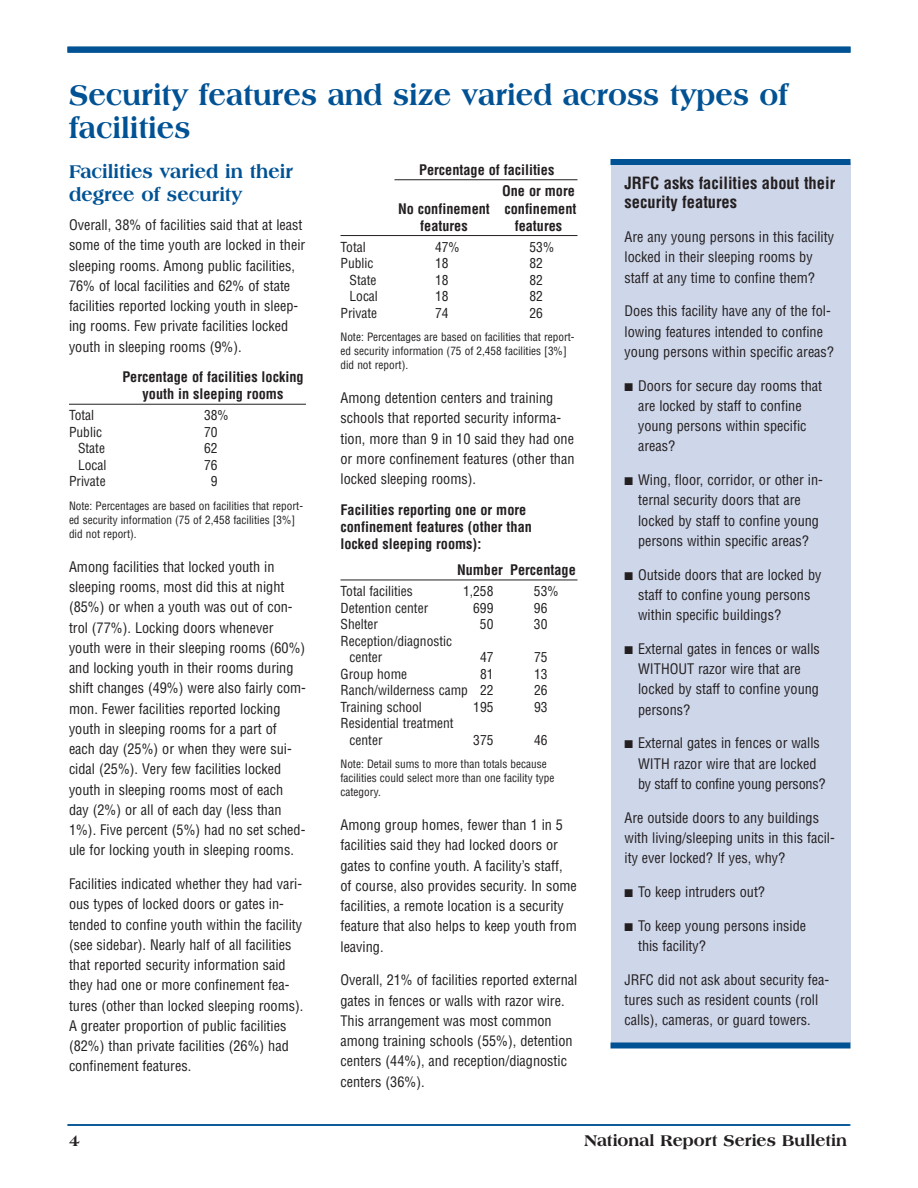
<style>
.page{position:relative;width:918px;height:1188px;background:#fff}
.page>*{position:absolute;margin:0;border:0;box-sizing:border-box;transform-origin:0 0}
.t1{font:800 30px/33px "Americana BT";color:#005294;scale:.95 1}
.t2{font:800 19.5px/22.5px "Americana BT";color:#005294;scale:.95 1}
.t3{font:700 condensed 16.5px/19.8px "Helvetica";color:#231f20}
.t4{font:800 16.5px "Americana BT";color:#231f20}
.t5{font:condensed 14.25px/20.2px "Helvetica";color:#231f20}
.t6{font:700 condensed 14.25px/17.1px "Helvetica";color:#231f20;text-align:center}
.t7{font:condensed 13.5px "Helvetica";color:#231f20}
.t8{font:condensed 11.25px/14.2px "Helvetica";color:#231f20}
</style>
<div class="page">
<div style="left:611px;top:162px;width:239px;height:881px;background:#ced6e9"></div>
<hr style="left:68px;top:1124px;width:782px;height:2px;background:#005294">
<div style="left:68px;top:47px;width:782px;height:6px;background:#005294"></div>
<hr style="left:394px;top:179px;width:184px;height:1px;background:#231f20">
<hr style="left:340px;top:235px;width:238px;height:1px;background:#231f20">
<hr style="left:340px;top:580px;width:238px;height:1px;background:#231f20">
<div style="left:610px;top:159px;width:240px;height:6px;background:#005294"></div>
<div style="left:610px;top:1042px;width:240px;height:6px;background:#005294"></div>
<hr style="left:69px;top:404px;width:237px;height:1px;background:#231f20">
<p class="t1" style="left:69px;top:78px;width:759px">Security features and size varied across types of facilities</p>
<p class="t2" style="left:69px;top:160px;width:237px">Facilities varied in their degree of security</p>
<p class="t5" style="left:69px;top:215px;width:238px">Overall, 38% of facilities said that at least some of the time youth are locked in their sleeping rooms. Among public facilities, 76% of local facilities and 62% of state facilities reported locking youth in sleep&shy;ing rooms. Few private facilities locked youth in sleeping rooms (9%).</p>
<p class="t6" style="left:122px;top:368px;width:183px">Percentage of facilities locking youth in sleeping rooms</p>
<p class="t7" style="left:69px;top:407px;width:27px">Total</p>
<p class="t7" style="left:204px;top:407px;width:26px">38%</p>
<p class="t7" style="left:69px;top:423px;width:34px">Public</p>
<p class="t7" style="left:204px;top:423px;width:15px">70</p>
<p class="t7" style="left:78px;top:440px;width:28px">State</p>
<p class="t7" style="left:204px;top:440px;width:15px">62</p>
<p class="t7" style="left:78px;top:456px;width:30px">Local</p>
<p class="t7" style="left:204px;top:456px;width:15px">76</p>
<p class="t7" style="left:69px;top:473px;width:38px">Private</p>
<p class="t7" style="left:211px;top:473px;width:8px">9</p>
<p class="t8" style="left:69px;top:498px;width:236px">Note: Percentages are based on facilities that report&shy;ed security information (75 of 2,458 facilities [3%] did not report).</p>
<p class="t5" style="left:69px;top:556px;width:238px">Among facilities that locked youth in sleeping rooms, most did this at night (85%) or when a youth was out of con&shy;trol (77%). Locking doors whenever youth were in their sleeping rooms (60%) and locking youth in their rooms during shift changes (49%) were also fairly com&shy;mon. Fewer facilities reported locking youth in sleeping rooms for a part of each day (25%) or when they were sui&shy;cidal (25%). Very few facilities locked youth in sleeping rooms most of each day (2%) or all of each day (less than 1%). Five percent (5%) had no set sched&shy;ule for locking youth in sleeping rooms.</p>
<p class="t5" style="left:69px;top:874px;width:236px">Facilities indicated whether they had vari&shy;ous types of locked doors or gates in&shy;tended to confine youth within the facility (see sidebar). Nearly half of all facilities that reported security information said they had one or more confinement fea&shy;tures (other than locked sleeping rooms).<br>A greater proportion of public facilities (82%) than private facilities (26%) had confinement features.</p>
<p class="t6" style="left:419px;top:161px;width:137px">Percentage of facilities</p>
<p class="t6" style="left:502px;top:183px;width:74px">One or more</p>
<p class="t6" style="left:398px;top:200px;width:180px">No confinement confinement</p>
<p class="t6" style="left:420px;top:217px;width:49px">features</p>
<p class="t6" style="left:515px;top:217px;width:49px">features</p>
<p class="t3" style="left:625px;top:173px;width:212px">JRFC asks facilities about their security features</p>
<p class="t5" style="left:625px;top:227px;width:211px">Are any young persons in this facility locked in their sleeping rooms by staff at any time to confine them?</p>
<p class="t5" style="left:625px;top:301px;width:211px">Does this facility have any of the fol&shy;lowing features intended to confine young persons within specific areas?</p>
<p class="t5" style="left:638px;top:375px;width:186px;text-indent:-13px">■ Doors for secure day rooms that are locked by staff to confine young persons within specific areas?</p>
<p class="t5" style="left:638px;top:470px;width:186px;text-indent:-13px">■ Wing, floor, corridor, or other in&shy;ternal security doors that are locked by staff to confine young persons within specific areas?</p>
<p class="t5" style="left:638px;top:564px;width:185px;text-indent:-13px">■ Outside doors that are locked by staff to confine young persons within specific buildings?</p>
<p class="t5" style="left:638px;top:639px;width:183px;text-indent:-13px">■ External gates in fences or walls<br>WITHOUT razor wire that are locked by staff to confine young persons?</p>
<p class="t5" style="left:638px;top:733px;width:189px;text-indent:-13px">■ External gates in fences or walls<br>WITH razor wire that are locked by staff to confine young persons?</p>
<p class="t5" style="left:625px;top:807px;width:212px">Are outside doors to any buildings with living/sleeping units in this facil&shy;ity ever locked? If yes, why?</p>
<p class="t5" style="left:625px;top:882px;width:142px">■ To keep intruders out?</p>
<p class="t5" style="left:638px;top:915px;width:170px;text-indent:-13px">■ To keep young persons inside this facility?</p>
<p class="t5" style="left:625px;top:969px;width:206px">JRFC did not ask about security fea&shy;tures such as resident counts (roll calls), cameras, or guard towers.</p>
<p class="t7" style="left:340px;top:238px;width:27px">Total</p>
<p class="t7" style="left:435px;top:238px;width:26px">47%</p>
<p class="t7" style="left:530px;top:238px;width:26px">53%</p>
<p class="t7" style="left:340px;top:255px;width:34px">Public</p>
<p class="t7" style="left:435px;top:255px;width:15px">18</p>
<p class="t7" style="left:530px;top:255px;width:15px">82</p>
<p class="t7" style="left:350px;top:271px;width:28px">State</p>
<p class="t7" style="left:435px;top:271px;width:15px">18</p>
<p class="t7" style="left:530px;top:271px;width:15px">82</p>
<p class="t7" style="left:350px;top:288px;width:30px">Local</p>
<p class="t7" style="left:435px;top:288px;width:15px">18</p>
<p class="t7" style="left:530px;top:288px;width:15px">82</p>
<p class="t7" style="left:340px;top:304px;width:38px">Private</p>
<p class="t7" style="left:435px;top:304px;width:15px">74</p>
<p class="t7" style="left:530px;top:304px;width:15px">26</p>
<p class="t8" style="left:340px;top:330px;width:236px">Note: Percentages are based on facilities that report-</p>
<p class="t8" style="left:340px;top:344px;width:228px">ed security information (75 of 2,458 facilities [3%]</p>
<p class="t8" style="left:340px;top:358px;width:69px">did not report).</p>
<p class="t5" style="left:341px;top:388px;width:236px">Among detention centers and training schools that reported security informa&shy;tion, more than 9 in 10 said they had one or more confinement features (other than locked sleeping rooms).</p>
<p class="t6" style="left:340px;top:501px;width:187px">Facilities reporting one or more</p>
<p class="t6" style="left:340px;top:518px;width:193px">confinement features (other than</p>
<p class="t6" style="left:340px;top:535px;width:142px">locked sleeping rooms):</p>
<p class="t6" style="left:457px;top:561px;width:120px">Number Percentage</p>
<p class="t7" style="left:340px;top:583px;width:74px">Total facilities</p>
<p class="t7" style="left:463px;top:583px;width:32px">1,258</p>
<p class="t7" style="left:534px;top:583px;width:26px">53%</p>
<p class="t7" style="left:340px;top:599px;width:89px">Detention center</p>
<p class="t7" style="left:473px;top:599px;width:22px">699</p>
<p class="t7" style="left:534px;top:599px;width:15px">96</p>
<p class="t7" style="left:340px;top:616px;width:39px">Shelter</p>
<p class="t7" style="left:480px;top:616px;width:15px">50</p>
<p class="t7" style="left:534px;top:616px;width:15px">30</p>
<p class="t7" style="left:340px;top:632px;width:113px">Reception/diagnostic</p>
<p class="t7" style="left:350px;top:649px;width:34px">center</p>
<p class="t7" style="left:480px;top:649px;width:15px">47</p>
<p class="t7" style="left:534px;top:649px;width:15px">75</p>
<p class="t7" style="left:341px;top:665px;width:68px">Group home</p>
<p class="t7" style="left:480px;top:665px;width:15px">81</p>
<p class="t7" style="left:534px;top:665px;width:15px">13</p>
<p class="t7" style="left:341px;top:682px;width:154px">Ranch/wilderness camp 22</p>
<p class="t7" style="left:534px;top:682px;width:15px">26</p>
<p class="t7" style="left:341px;top:698px;width:83px">Training school</p>
<p class="t7" style="left:473px;top:698px;width:22px">195</p>
<p class="t7" style="left:534px;top:698px;width:15px">93</p>
<p class="t7" style="left:341px;top:715px;width:115px">Residential treatment</p>
<p class="t7" style="left:350px;top:731px;width:34px">center</p>
<p class="t7" style="left:473px;top:731px;width:22px">375</p>
<p class="t7" style="left:534px;top:731px;width:15px">46</p>
<p class="t8" style="left:340px;top:757px;width:208px">Note: Detail sums to more than totals because</p>
<p class="t8" style="left:340px;top:771px;width:216px">facilities could select more than one facility type</p>
<p class="t8" style="left:340px;top:785px;width:42px">category.</p>
<p class="t5" style="left:341px;top:815px;width:238px">Among group homes, fewer than 1 in 5 facilities said they had locked doors or gates to confine youth. A facility’s staff, of course, also provides security. In some facilities, a remote location is a security feature that also helps to keep youth from leaving.</p>
<p class="t5" style="left:341px;top:970px;width:238px">Overall, 21% of facilities reported external gates in fences or walls with razor wire.<br>This arrangement was most common among training schools (55%), detention centers (44%), and reception/diagnostic centers (36%).</p>
<p class="t4" style="left:69px;top:1131px;width:13px">4</p>
<p class="t4" style="left:585px;top:1131px;width:264px">National Report Series Bulletin</p>
</div>
